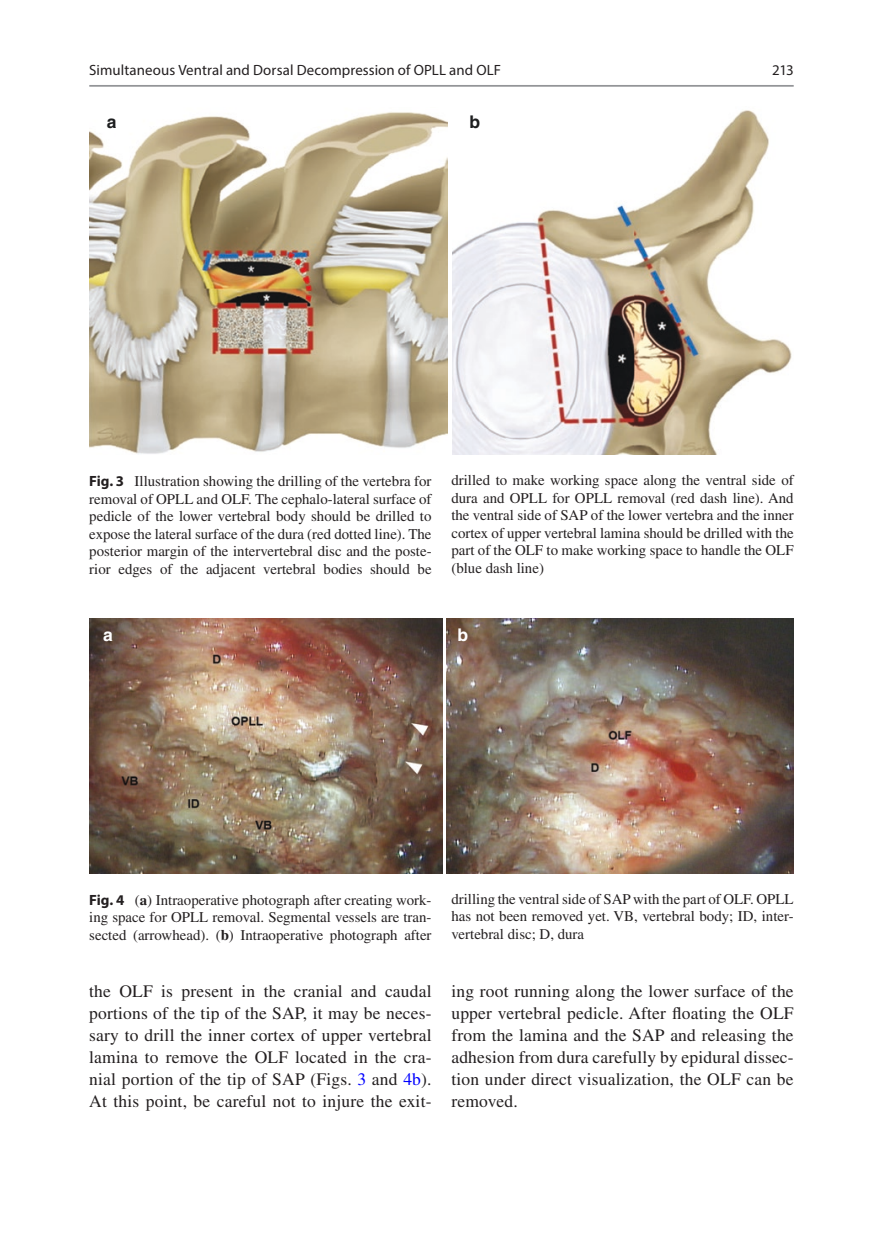
<style>
.page{position:relative;width:883px;height:1260px;background:#fff}
.page>*{position:absolute;margin:0;border:0;box-sizing:border-box;transform-origin:0 0}
.t1{font:17.5px/21.9px "Times LT Std";letter-spacing:.01em;color:#231f20;text-align:justify}
.t2{font:700 17.5px "Helvetica";color:#1d1e1f}
.t3{font:700 17.5px "Helvetica";color:#fff}
.t4{font:14.88px/17.5px "Times LT Std";color:#231f20;text-align:justify}
.t5{font:14.88px "Myriad Pro Regular 3";letter-spacing:.005em;color:#231f20}
.t6{font:14.88px "Myriad Pro";color:#231f20}
.s1{font-family:"Myriad Pro";font-weight:700}
.s2{font-weight:700}
.s3{color:#00f}
</style>
<div class="page">
<img style="left:89px;top:112px;width:359px;height:342px">
<img style="left:453px;top:110px;width:339px;height:345px">
<img style="left:90px;top:618px;width:352px;height:256px">
<img style="left:447px;top:618px;width:346px;height:256px">
<hr style="left:89px;top:85px;width:705px;height:2px;background:#939598">
<p class="t5" style="left:89px;top:61px;width:413px">Simultaneous Ventral and Dorsal Decompression of OPLL and OLF</p>
<p class="t2" style="left:107px;top:111px;width:11px">a</p>
<p class="t2" style="left:469px;top:111px;width:12px">b</p>
<p class="t6" style="left:772px;top:61px;width:23px">213</p>
<p class="t4" style="left:89px;top:472px;width:344px"><span class="s1">Fig. 3</span> Illustration showing the drilling of the vertebra for removal of OPLL and OLF. The cephalo-lateral surface of pedicle of the lower vertebral body should be drilled to expose the lateral surface of the dura (red dotted line). The posterior margin of the intervertebral disc and the poste&shy;rior edges of the adjacent vertebral bodies should be</p>
<p class="t4" style="left:451px;top:471px;width:344px">drilled to make working space along the ventral side of dura and OPLL for OPLL removal (red dash line). And the ventral side of SAP of the lower vertebra and the inner cortex of upper vertebral lamina should be drilled with the part of the OLF to make working space to handle the OLF (blue dash line)</p>
<p class="t3" style="left:103px;top:624px;width:11px">a</p>
<p class="t3" style="left:458px;top:624px;width:12px">b</p>
<p class="t4" style="left:89px;top:891px;width:344px"><span class="s1">Fig. 4</span> (<span class="s2">a</span>) Intraoperative photograph after creating work&shy;ing space for OPLL removal. Segmental vessels are tran&shy;sected (arrowhead). (<span class="s2">b</span>) Intraoperative photograph after</p>
<p class="t4" style="left:451px;top:890px;width:344px">drilling the ventral side of SAP with the part of OLF. OPLL has not been removed yet. VB, vertebral body; ID, inter&shy;vertebral disc; D, dura</p>
<p class="t1" style="left:89px;top:980px;width:344px">the OLF is present in the cranial and caudal portions of the tip of the SAP, it may be neces&shy;sary to drill the inner cortex of upper vertebral lamina to remove the OLF located in the cra&shy;nial portion of the tip of SAP (Figs. <span class="s3">3</span> and <span class="s3">4b</span>).<br>At this point, be careful not to injure the exit-</p>
<p class="t1" style="left:451px;top:980px;width:344px">ing root running along the lower surface of the upper vertebral pedicle. After floating the OLF from the lamina and the SAP and releasing the adhesion from dura carefully by epidural dissec&shy;tion under direct visualization, the OLF can be removed.</p>
</div>
